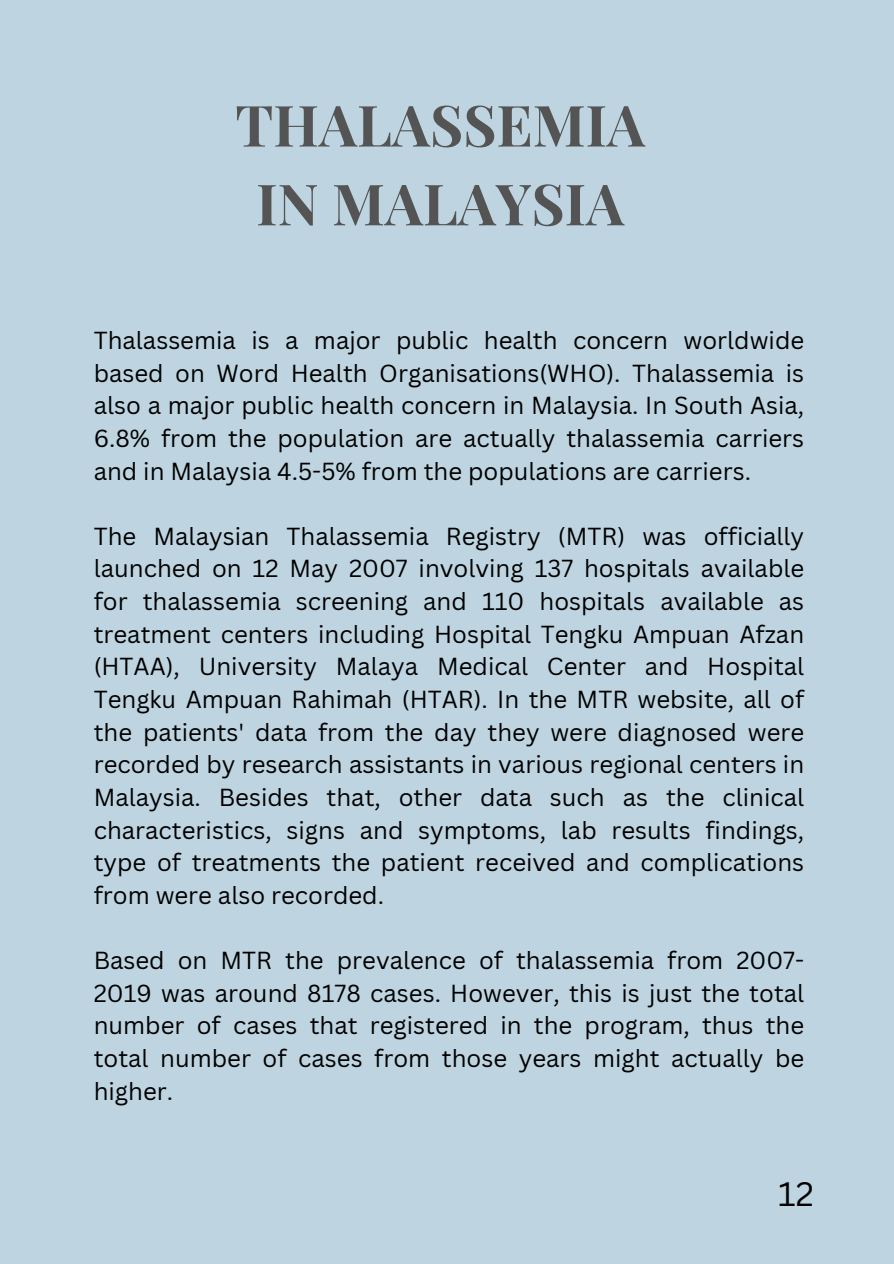
<style>
.page{position:relative;width:894px;height:1264px;background:#fff}
.page>*{position:absolute;margin:0;border:0;box-sizing:border-box;transform-origin:0 0}
.t1{font:700 57px/78.8px "Playfair Display";color:#545454;text-align:center}
.t2{font:33px "Canva Sans";color:#000}
.t3{font:24px/32.7px "Canva Sans";color:#000;text-align:justify}
</style>
<div class="page">
<div style="left:0;top:0;width:893px;height:1263px;background:#bed5e1"></div>
<h1 class="t1" style="left:235px;top:84px;width:411px">THALASSEMIA<br>IN MALAYSIA</h1>
<p class="t3" style="left:94px;top:323px;width:711px">Thalassemia is a major public health concern worldwide based on Word Health Organisations(WHO). Thalassemia is also a major public health concern in Malaysia. In South Asia, 6.8% from the population are actually thalassemia carriers and in Malaysia 4.5-5% from the populations are carriers.</p>
<p class="t3" style="left:94px;top:519px;width:711px">The Malaysian Thalassemia Registry (MTR) was officially launched on 12 May 2007 involving 137 hospitals available for thalassemia screening and 110 hospitals available as treatment centers including Hospital Tengku Ampuan Afzan (HTAA), University Malaya Medical Center and Hospital Tengku Ampuan Rahimah (HTAR). In the MTR website, all of the patients' data from the day they were diagnosed were recorded by research assistants in various regional centers in Malaysia. Besides that, other data such as the clinical characteristics, signs and symptoms, lab results findings, type of treatments the patient received and complications from were also recorded.</p>
<p class="t3" style="left:94px;top:943px;width:711px">Based on MTR the prevalence of thalassemia from 2007- 2019 was around 8178 cases. However, this is just the total number of cases that registered in the program, thus the total number of cases from those years might actually be higher.</p>
<p class="t2" style="left:778px;top:1170px;width:37px">12</p>
</div>
